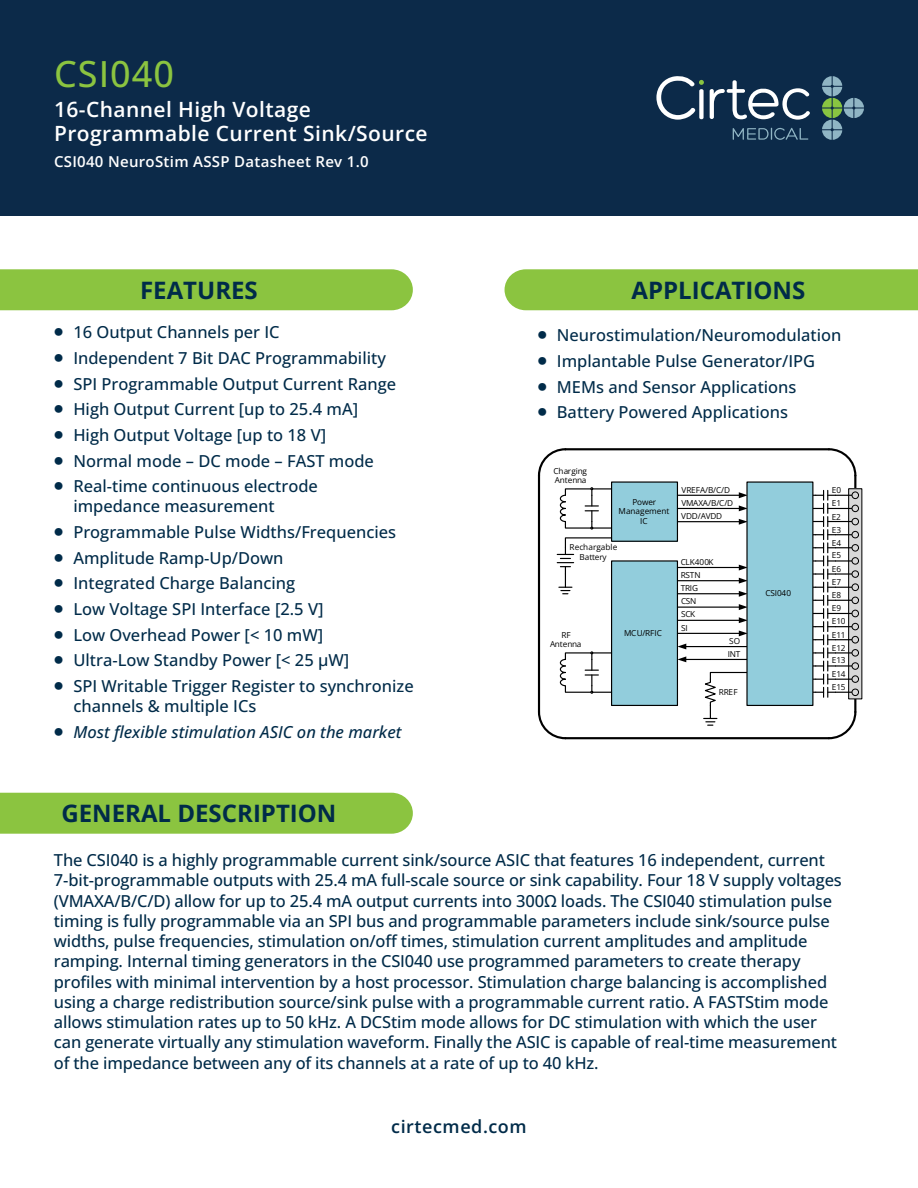
<style>
.page{position:relative;width:918px;height:1188px;background:#fff}
.page>*{position:absolute;margin:0;border:0;box-sizing:border-box;transform-origin:0 0}
.t1{font:500 36px "Open Sans";letter-spacing:.03em;color:#8bc440}
.t2{font:700 24px "Open Sans";color:#002b49}
.t3{font:600 21px/24px "Open Sans";letter-spacing:.02em;color:#fff}
.t4{font:600 18px "Open Sans";letter-spacing:.03em;color:#002b49}
.t5{font:500 16.5px/20.2px "Open Sans";letter-spacing:-.01em;color:#002b49}
.t6{font:italic 500 16.5px "Open Sans";color:#002b49}
.t7{font:600 15px "Open Sans";letter-spacing:.02em;color:#fff}
.t8{font:8.25px/13px "Open Sans";letter-spacing:-.02em;color:#000}
.t9{font:8.25px/9.8px "Open Sans";letter-spacing:.005em;color:#000;text-align:center}
.t10{font:8.25px/9.8px "Open Sans";color:#000;text-align:center}
.s1{font-family:"Museo Sans 900";font-weight:400;font-size:21px}
.s2{font-family:"Museo Sans 900";font-weight:400;font-style:normal;font-size:21px}
</style>
<div class="page">
<div style="left:0;top:0;width:918px;height:216px;background:#0c2a49"></div>
<svg style="left:822px;top:76px;width:42px;height:64px"></svg>
<svg style="left:733px;top:127px;width:76px;height:13px"></svg>
<svg style="left:656px;top:76px;width:154px;height:44px"></svg>
<div style="left:0;top:269px;width:413px;height:41px;background:#8bc440"></div>
<div style="left:0;top:793px;width:413px;height:41px;background:#8bc440"></div>
<div style="left:505px;top:269px;width:413px;height:41px;background:#8bc440"></div>
<div style="left:849px;top:489px;width:13px;height:210px;background:#d8d8d8"></div>
<svg style="left:559px;top:487px;width:52px;height:43px"></svg>
<div style="left:612px;top:482px;width:65px;height:59px;background:#92cddc"></div>
<div style="left:611px;top:481px;width:67px;height:61px;border:1px solid #000"></div>
<div style="left:612px;top:561px;width:65px;height:144px;background:#92cddc"></div>
<div style="left:611px;top:560px;width:67px;height:146px;border:1px solid #000"></div>
<svg style="left:559px;top:651px;width:53px;height:43px"></svg>
<hr style="left:677px;top:495px;width:63px;height:1px;background:#000">
<svg style="left:739px;top:492px;width:7px;height:6px"></svg>
<hr style="left:677px;top:508px;width:63px;height:1px;background:#000">
<svg style="left:739px;top:505px;width:7px;height:6px"></svg>
<hr style="left:677px;top:521px;width:63px;height:1px;background:#000">
<svg style="left:739px;top:519px;width:7px;height:6px"></svg>
<hr style="left:677px;top:567px;width:63px;height:1px;background:#000">
<svg style="left:739px;top:565px;width:7px;height:6px"></svg>
<hr style="left:677px;top:607px;width:63px;height:1px;background:#000">
<svg style="left:739px;top:604px;width:7px;height:6px"></svg>
<hr style="left:677px;top:620px;width:63px;height:1px;background:#000">
<svg style="left:739px;top:617px;width:7px;height:6px"></svg>
<hr style="left:677px;top:633px;width:63px;height:1px;background:#000">
<svg style="left:739px;top:631px;width:7px;height:5px"></svg>
<hr style="left:685px;top:646px;width:62px;height:1px;background:#000">
<svg style="left:677px;top:644px;width:9px;height:5px"></svg>
<svg style="left:703px;top:671px;width:43px;height:55px"></svg>
<svg style="left:557px;top:537px;width:56px;height:57px"></svg>
<hr style="left:565px;top:448px;width:264px;height:2px;background:#000">
<svg style="left:537px;top:448px;width:31px;height:30px"></svg>
<hr style="left:538px;top:476px;width:2px;height:236px;background:#000">
<svg style="left:537px;top:710px;width:31px;height:30px"></svg>
<hr style="left:565px;top:737px;width:264px;height:2px;background:#000">
<svg style="left:809px;top:448px;width:49px;height:292px"></svg>
<hr style="left:677px;top:593px;width:63px;height:1px;background:#000">
<svg style="left:739px;top:591px;width:7px;height:6px"></svg>
<hr style="left:685px;top:659px;width:62px;height:1px;background:#000">
<svg style="left:677px;top:656px;width:9px;height:6px"></svg>
<hr style="left:677px;top:580px;width:63px;height:1px;background:#000">
<svg style="left:739px;top:578px;width:7px;height:6px"></svg>
<div style="left:747px;top:482px;width:66px;height:223px;background:#92cddc"></div>
<p class="t1" style="left:54px;top:50px;width:122px">CSI040</p>
<p class="t3" style="left:54px;top:97px;width:375px">16-Channel High Voltage<br>Programmable Current Sink/Source</p>
<p class="t7" style="left:54px;top:151px;width:316px">CSI040 NeuroStim ASSP Datasheet Rev 1.0</p>
<p class="t2" style="left:140px;top:273px;width:119px">FEATURES</p>
<p class="t5" style="left:54px;top:322px;width:227px"><span class="s1">•</span> 16 Output Channels per IC</p>
<p class="t5" style="left:54px;top:347px;width:333px"><span class="s1">•</span> Independent 7 Bit DAC Programmability</p>
<p class="t5" style="left:54px;top:373px;width:344px"><span class="s1">•</span> SPI Programmable Output Current Range</p>
<p class="t5" style="left:54px;top:399px;width:306px"><span class="s1">•</span> High Output Current [up to 25.4 mA]</p>
<p class="t5" style="left:54px;top:424px;width:274px"><span class="s1">•</span> High Output Voltage [up to 18 V]</p>
<p class="t5" style="left:54px;top:450px;width:322px"><span class="s1">•</span> Normal mode – DC mode – FAST mode</p>
<p class="t5" style="left:73px;top:476px;width:246px;text-indent:-19px"><span class="s1">•</span> Real-time continuous electrode impedance measurement</p>
<p class="t5" style="left:54px;top:522px;width:344px"><span class="s1">•</span> Programmable Pulse Widths/Frequencies</p>
<p class="t5" style="left:54px;top:547px;width:231px"><span class="s1">•</span> Amplitude Ramp-Up/Down</p>
<p class="t5" style="left:54px;top:573px;width:243px"><span class="s1">•</span> Integrated Charge Balancing</p>
<p class="t5" style="left:54px;top:599px;width:271px"><span class="s1">•</span> Low Voltage SPI Interface [2.5 V]</p>
<p class="t5" style="left:54px;top:624px;width:271px"><span class="s1">•</span> Low Overhead Power [&lt; 10 mW]</p>
<p class="t5" style="left:54px;top:650px;width:297px"><span class="s1">•</span> Ultra-Low Standby Power [&lt; 25 μW]</p>
<p class="t5" style="left:73px;top:676px;width:342px;text-indent:-19px"><span class="s1">•</span> SPI Writable Trigger Register to synchronize channels &amp; multiple ICs</p>
<p class="t6" style="left:54px;top:720px;width:349px"><span class="s2">•</span> Most flexible stimulation ASIC on the market</p>
<p class="t2" style="left:61px;top:797px;width:276px">GENERAL DESCRIPTION</p>
<p class="t2" style="left:632px;top:273px;width:175px">APPLICATIONS</p>
<p class="t5" style="left:537px;top:325px;width:305px"><span class="s1">•</span> Neurostimulation/Neuromodulation</p>
<p class="t5" style="left:537px;top:351px;width:279px"><span class="s1">•</span> Implantable Pulse Generator/IPG</p>
<p class="t5" style="left:537px;top:376px;width:261px"><span class="s1">•</span> MEMs and Sensor Applications</p>
<p class="t5" style="left:537px;top:402px;width:252px"><span class="s1">•</span> Battery Powered Applications</p>
<p class="t8" style="left:554px;top:465px;width:35px;line-height:9.8px">Charging<br>Antenna</p>
<p class="t10" style="left:619px;top:497px;width:52px">Power<br>Management<br>IC</p>
<p class="t9" style="left:570px;top:542px;width:49px">Rechargable<br>Battery</p>
<p class="t8" style="left:562px;top:628px;width:11px">RF</p>
<p class="t8" style="left:624px;top:626px;width:39px">MCU/RFIC</p>
<p class="t8" style="left:550px;top:638px;width:33px">Antenna</p>
<p class="t8" style="left:681px;top:483px;width:53px">VREFA/B/C/D<br>VMAXA/B/C/D<br>VDD/AVDD</p>
<p class="t8" style="left:681px;top:555px;width:34px">CLK400K</p>
<p class="t8" style="left:681px;top:595px;width:17px">CSN<br>SCK<br>SI</p>
<p class="t8" style="left:681px;top:568px;width:21px">RSTN</p>
<p class="t8" style="left:681px;top:582px;width:19px">TRIG</p>
<p class="t8" style="left:729px;top:634px;width:12px">SO</p>
<p class="t8" style="left:728px;top:647px;width:14px">INT</p>
<p class="t8" style="left:719px;top:685px;width:20px">RREF</p>
<p class="t8" style="left:765px;top:587px;width:27px">CSI040</p>
<p class="t8" style="left:832px;top:483px;width:11px">E0<br>E1</p>
<p class="t8" style="left:832px;top:523px;width:15px">E3<br>E4<br>E5<br>E6<br>E7<br>E8<br>E9<br>E10<br>E11<br>E12<br>E13<br>E14<br>E15</p>
<p class="t8" style="left:832px;top:510px;width:11px">E2</p>
<p class="t5" style="left:54px;top:850px;width:773px">The CSI040 is a highly programmable current sink/source ASIC that features 16 independent, current</p>
<p class="t5" style="left:54px;top:870px;width:789px">7-bit-programmable outputs with 25.4 mA full-scale source or sink capability. Four 18 V supply voltages (VMAXA/B/C/D) allow for up to 25.4 mA output currents into 300Ω loads. The CSI040 stimulation pulse timing is fully programmable via an SPI bus and programmable parameters include sink/source pulse widths, pulse frequencies, stimulation on/off times, stimulation current amplitudes and amplitude ramping. Internal timing generators in the CSI040 use programmed parameters to create therapy profiles with minimal intervention by a host processor. Stimulation charge balancing is accomplished using a charge redistribution source/sink pulse with a programmable current ratio. A FASTStim mode allows stimulation rates up to 50 kHz. A DCStim mode allows for DC stimulation with which the user can generate virtually any stimulation waveform. Finally the ASIC is capable of real-time measurement of the impedance between any of its channels at a rate of up to 40 kHz.</p>
<p class="t4" style="left:391px;top:1114px;width:137px">cirtecmed.com</p>
</div>
